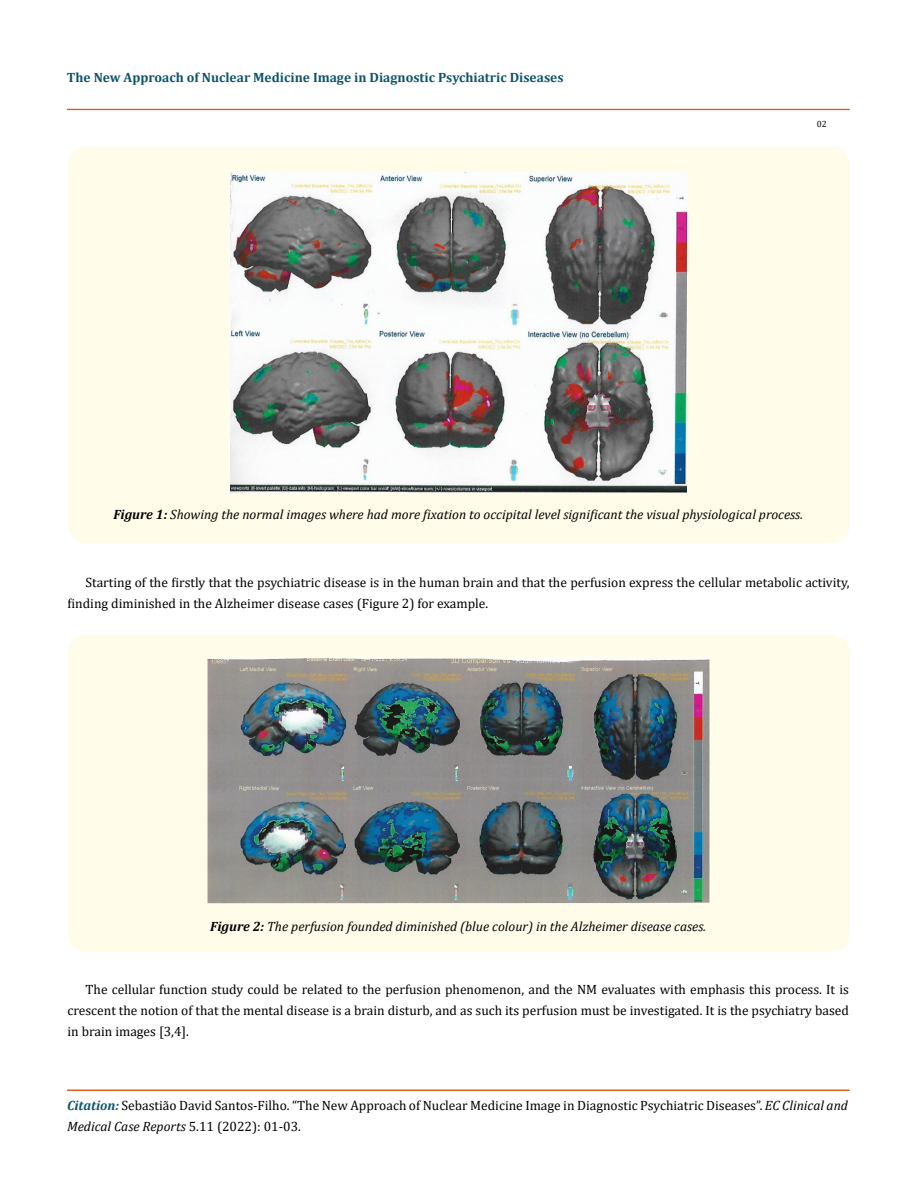
<style>
.page{position:relative;width:917px;height:1190px;background:#fff}
.page>*{position:absolute;margin:0;border:0;box-sizing:border-box;transform-origin:0 0}
.t1{font:13.5px/21px "Cambria";color:#000}
.t2{font:italic 13.5px "Cambria";color:#000}
.t3{font:700 13.5px "Cambria";color:#0e546a}
.t4{font:9px "Cambria";color:#000}
.s1{font-weight:700}
.s2{font-weight:700;font-style:italic;color:#0e546a}
.s3{font-style:italic}
</style>
<div class="page">
<div style="left:67px;top:109px;width:782px;height:1px;border:1px solid #e05d1a"></div>
<div style="left:67px;top:1090px;width:782px;height:1px;border:1px solid #e05d1a"></div>
<div style="left:68px;top:147px;width:781px;height:396px;background:#fffde9;border-radius:18px"></div>
<img style="left:230px;top:172px;width:456px;height:321px">
<div style="left:68px;top:635px;width:781px;height:316px;background:#fffde9;border-radius:18px"></div>
<img style="left:208px;top:658px;width:501px;height:245px">
<p class="t3" style="left:67px;top:68px;width:498px">The New Approach of Nuclear Medicine Image in Diagnostic Psychiatric Diseases</p>
<p class="t4" style="left:816px;top:118px;width:11px">02</p>
<p class="t2" style="left:113px;top:505px;width:691px"><span class="s1">Figure 1:</span> Showing the normal images where had more fixation to occipital level significant the visual physiological process.</p>
<p class="t1" style="left:67px;top:571px;width:783px;text-indent:18px">Starting of the firstly that the psychiatric disease is in the human brain and that the perfusion express the cellular metabolic activity, finding diminished in the Alzheimer disease cases (Figure 2) for example.</p>
<p class="t2" style="left:210px;top:917px;width:497px"><span class="s1">Figure 2:</span> The perfusion founded diminished (blue colour) in the Alzheimer disease cases.</p>
<p class="t1" style="left:68px;top:978px;width:783px;text-align:justify;text-indent:18px">The cellular function study could be related to the perfusion phenomenon, and the NM evaluates with emphasis this process. It is crescent the notion of that the mental disease is a brain disturb, and as such its perfusion must be investigated. It is the psychiatry based in brain images [3,4].</p>
<p class="t1" style="left:67px;top:1095px;width:782px"><span class="s2">Citation:</span> Sebastião David Santos-Filho. “The New Approach of Nuclear Medicine Image in Diagnostic Psychiatric Diseases”. <span class="s3">EC Clinical and<br>Medical Case Reports</span> 5.11 (2022): 01-03.</p>
</div>
